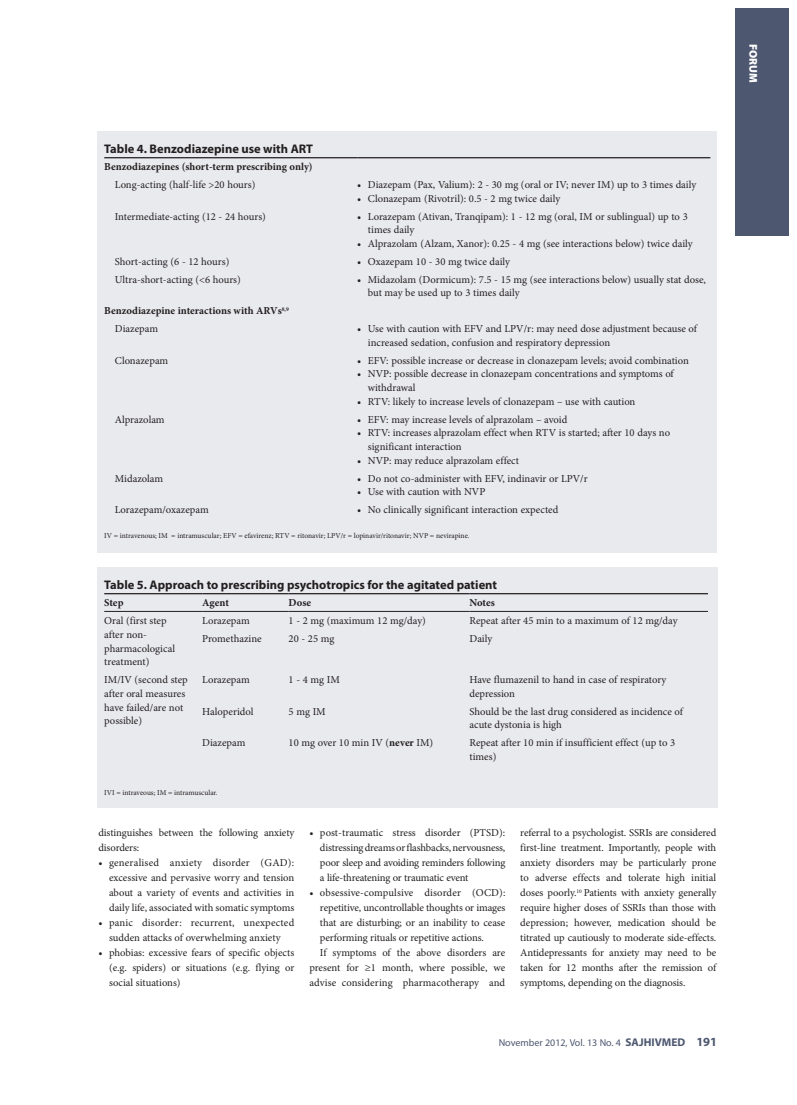
<style>
.page{position:relative;width:797px;height:1105px;background:#fff}
.page>*{position:absolute;margin:0;border:0;box-sizing:border-box;transform-origin:0 0}
.t1{font:700 12.5px "Myriad Pro";color:#231f20}
.t2{font:900 11.25px "Myriad Pro";color:#fff}
.t3{font:10.62px/15px "Minion Pro";color:#231f20}
.t4{font:700 10.62px/17.8px "Minion Pro";color:#231f20}
.t5{font:10px "Myriad Pro";color:#4d5770}
.t6{font:7.5px "Minion Pro";color:#231f20}
.s1{font-weight:400}
.s2{font-weight:700}
.s3{font-weight:700;font-size:11.25px}
.s4{font-weight:700;font-size:12.5px}
</style>
<div class="page">
<div style="left:735px;top:9px;width:53px;height:227px;background:#4d5770"></div>
<div style="left:97px;top:131px;width:620px;height:421px;background:#e9eaee"></div>
<hr style="left:104px;top:157px;width:253px;height:1px;background:#231f20">
<hr style="left:357px;top:157px;width:353px;height:1px;background:#231f20">
<div style="left:97px;top:567px;width:620px;height:240px;background:#e9eaee"></div>
<hr style="left:104px;top:593px;width:98px;height:1px;background:#231f20">
<hr style="left:202px;top:593px;width:87px;height:1px;background:#231f20">
<hr style="left:289px;top:593px;width:180px;height:1px;background:#231f20">
<hr style="left:469px;top:593px;width:239px;height:1px;background:#231f20">
<hr style="left:104px;top:611px;width:98px;height:1px;background:#231f20">
<hr style="left:202px;top:611px;width:87px;height:1px;background:#231f20">
<hr style="left:289px;top:611px;width:180px;height:1px;background:#231f20">
<hr style="left:469px;top:611px;width:239px;height:1px;background:#231f20">
<p class="t1" style="left:104px;top:140px;width:210px">Table 4. Benzodiazepine use with ART</p>
<p class="t4" style="left:104px;top:158px;width:210px">Benzodiazepines (short-term prescribing only)</p>
<p class="t3" style="left:115px;top:177px;width:142px">Long-acting (half-life &gt;20 hours)</p>
<p class="t3" style="left:357px;top:177px;width:340px">• Diazepam (Pax, Valium): 2 - 30 mg (oral or IV; never IM) up to 3 times daily</p>
<p class="t3" style="left:357px;top:191px;width:204px">• Clonazepam (Rivotril): 0.5 - 2 mg twice daily</p>
<p class="t3" style="left:115px;top:209px;width:153px">Intermediate-acting (12 - 24 hours)</p>
<p class="t3" style="left:368px;top:209px;width:321px;line-height:13.8px;text-indent:-11px">• Lorazepam (Ativan, Tranqipam): 1 - 12 mg (oral, IM or sublingual) up to 3 times daily</p>
<p class="t3" style="left:357px;top:236px;width:337px">• Alprazolam (Alzam, Xanor): 0.25 - 4 mg (see interactions below) twice daily</p>
<p class="t3" style="left:115px;top:254px;width:116px">Short-acting (6 - 12 hours)</p>
<p class="t3" style="left:357px;top:254px;width:154px">• Oxazepam 10 - 30 mg twice daily</p>
<p class="t3" style="left:115px;top:272px;width:127px">Ultra-short-acting (&lt;6 hours)</p>
<p class="t3" style="left:368px;top:272px;width:339px;line-height:13.8px;text-indent:-11px">• Midazolam (Dormicum): 7.5 - 15 mg (see interactions below) usually stat dose, but may be used up to 3 times daily</p>
<p class="t4" style="left:115px;top:302px;width:175px;text-indent:-11px">Benzodiazepine interactions with ARVs<sup>8,9<br></sup><span class="s1">Diazepam</span></p>
<p class="t3" style="left:368px;top:322px;width:330px;line-height:13.8px;text-indent:-11px">• Use with caution with EFV and LPV/r: may need dose adjustment because of increased sedation, confusion and respiratory depression</p>
<p class="t3" style="left:115px;top:353px;width:55px">Clonazepam</p>
<p class="t3" style="left:357px;top:353px;width:333px">• EFV: possible increase or decrease in clonazepam levels; avoid combination</p>
<p class="t3" style="left:368px;top:367px;width:307px;line-height:13.8px;text-indent:-11px">• NVP: possible decrease in clonazepam concentrations and symptoms of withdrawal</p>
<p class="t3" style="left:357px;top:394px;width:280px">• RTV: likely to increase levels of clonazepam – use with caution</p>
<p class="t3" style="left:115px;top:412px;width:51px">Alprazolam</p>
<p class="t3" style="left:357px;top:412px;width:211px">• EFV: may increase levels of alprazolam – avoid</p>
<p class="t3" style="left:368px;top:426px;width:304px;line-height:13.8px;text-indent:-11px">• RTV: increases alprazolam effect when RTV is started; after 10 days no significant interaction</p>
<p class="t3" style="left:357px;top:453px;width:163px">• NVP: may reduce alprazolam effect</p>
<p class="t3" style="left:115px;top:471px;width:50px">Midazolam</p>
<p class="t3" style="left:357px;top:471px;width:232px">• Do not co-administer with EFV, indinavir or LPV/r</p>
<p class="t3" style="left:357px;top:485px;width:130px">• Use with caution with NVP</p>
<p class="t3" style="left:115px;top:502px;width:95px">Lorazepam/oxazepam</p>
<p class="t3" style="left:357px;top:502px;width:203px">• No clinically significant interaction expected</p>
<p class="t6" style="left:104px;top:531px;width:367px">IV = intravenous; IM = intramuscular; EFV = efavirenz; RTV = ritonavir; LPV/r = lopinavir/ritonavir; NVP = nevirapine.</p>
<p class="t1" style="left:104px;top:576px;width:394px">Table 5. Approach to prescribing psychotropics for the agitated patient</p>
<p class="t4" style="left:104px;top:594px;width:21px">Step</p>
<p class="t4" style="left:202px;top:594px;width:28px">Agent</p>
<p class="t4" style="left:289px;top:594px;width:24px">Dose</p>
<p class="t4" style="left:469px;top:594px;width:27px">Notes</p>
<p class="t3" style="left:104px;top:614px;width:72px;line-height:13.8px">Oral (first step after non&shy;pharmacological treatment)</p>
<p class="t3" style="left:202px;top:613px;width:49px">Lorazepam</p>
<p class="t3" style="left:289px;top:613px;width:139px">1 - 2 mg (maximum 12 mg/day)</p>
<p class="t3" style="left:469px;top:613px;width:210px">Repeat after 45 min to a maximum of 12 mg/day</p>
<p class="t3" style="left:202px;top:631px;width:61px">Promethazine</p>
<p class="t3" style="left:289px;top:631px;width:47px">20 - 25 mg</p>
<p class="t3" style="left:469px;top:631px;width:24px">Daily</p>
<p class="t3" style="left:104px;top:673px;width:85px;line-height:13.8px">IM/IV (second step after oral measures have failed/are not possible)</p>
<p class="t3" style="left:202px;top:672px;width:49px">Lorazepam</p>
<p class="t3" style="left:289px;top:672px;width:53px">1 - 4 mg IM</p>
<p class="t3" style="left:469px;top:673px;width:198px;line-height:13.8px">Have flumazenil to hand in case of respiratory depression</p>
<p class="t3" style="left:202px;top:704px;width:53px">Haloperidol</p>
<p class="t3" style="left:289px;top:704px;width:39px">5 mg IM</p>
<p class="t3" style="left:469px;top:704px;width:215px;line-height:13.8px">Should be the last drug considered as incidence of acute dystonia is high</p>
<p class="t3" style="left:202px;top:735px;width:45px">Diazepam</p>
<p class="t3" style="left:289px;top:735px;width:146px">10 mg over 10 min IV (<span class="s2">never</span> IM)</p>
<p class="t3" style="left:469px;top:736px;width:207px;line-height:13.8px">Repeat after 10 min if insufficient effect (up to 3 times)</p>
<p class="t6" style="left:104px;top:788px;width:115px">IVI = intraveous; IM = intramuscular.</p>
<p class="t3" style="left:98px;top:825px;width:197px">distinguishes between the following anxiety disorders:</p>
<p class="t3" style="left:109px;top:855px;width:187px;text-align:justify;text-indent:-11px">• generalised anxiety disorder (GAD): excessive and pervasive worry and tension about a variety of events and activities in daily life, associated with somatic symptoms</p>
<p class="t3" style="left:98px;top:915px;width:197px;text-align:center">• panic disorder: recurrent, unexpected sudden attacks of overwhelming anxiety</p>
<p class="t3" style="left:109px;top:945px;width:187px;text-align:justify;text-indent:-11px">• phobias: excessive fears of specific objects (e.g. spiders) or situations (e.g. flying or social situations)</p>
<p class="t3" style="left:320px;top:825px;width:187px;text-align:justify;text-indent:-11px">• post-traumatic stress disorder (PTSD): distressing dreams or flashbacks, nervousness, poor sleep and avoiding reminders following a life-threatening or traumatic event</p>
<p class="t3" style="left:309px;top:885px;width:197px">• obsessive-compulsive disorder (OCD):</p>
<p class="t3" style="left:320px;top:900px;width:187px">repetitive, uncontrollable thoughts or images</p>
<p class="t3" style="left:320px;top:915px;width:187px">that are disturbing; or an inability to cease</p>
<p class="t3" style="left:320px;top:930px;width:165px">performing rituals or repetitive actions.</p>
<p class="t3" style="left:320px;top:945px;width:187px">If symptoms of the above disorders are</p>
<p class="t3" style="left:309px;top:960px;width:197px">present for ≥1 month, where possible, we</p>
<p class="t3" style="left:309px;top:975px;width:197px">advise considering pharmacotherapy and</p>
<p class="t3" style="left:520px;top:825px;width:197px;text-align:justify">referral to a psychologist. SSRIs are considered first-line treatment. Importantly, people with anxiety disorders may be particularly prone to adverse effects and tolerate high initial doses poorly.<sup>10</sup> Patients with anxiety generally require higher doses of SSRIs than those with depression; however, medication should be titrated up cautiously to moderate side-effects.<br>Antidepressants for anxiety may need to be taken for 12 months after the remission of symptoms, depending on the diagnosis.</p>
<p class="t5" style="left:498px;top:1036px;width:220px">November 2012, Vol. 13 No. 4 <span class="s3">SAJHIVMED</span> <span class="s4">191</span></p>
<p class="t2" style="left:759px;top:44px;width:40px;rotate:90deg">FORUM</p>
</div>
